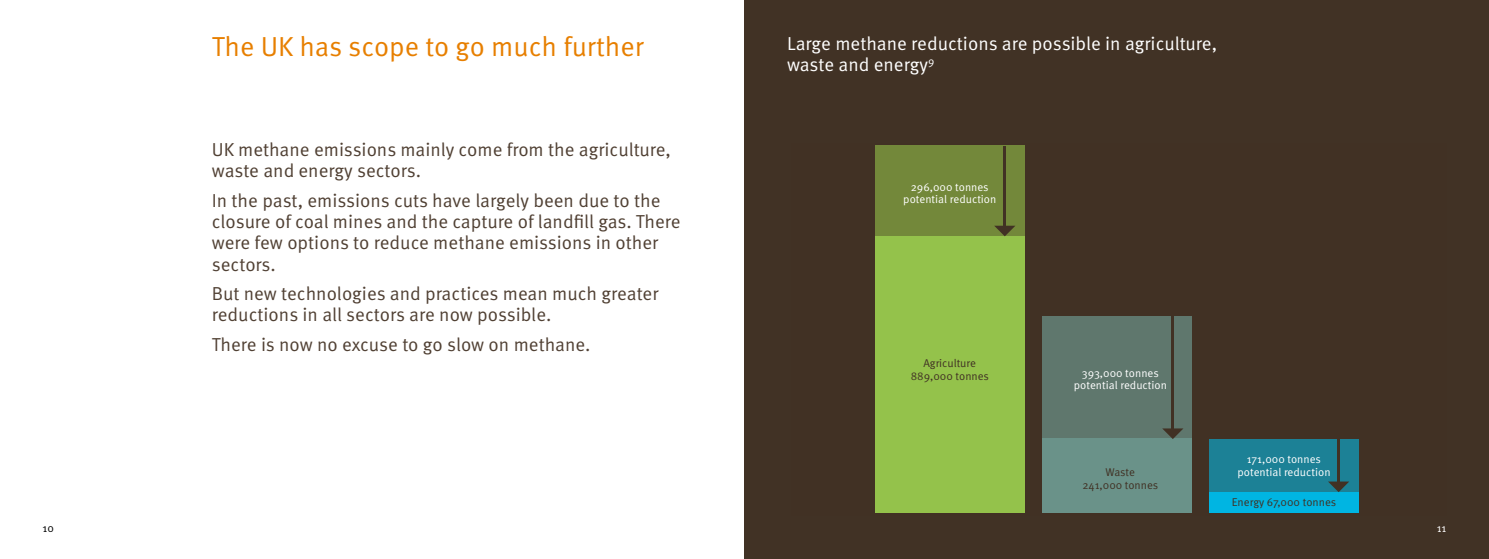
<style>
.page{position:relative;width:1489px;height:559px;background:#fff}
.page>*{position:absolute;margin:0;border:0;box-sizing:border-box;transform-origin:0 0}
.t1{font:27.5px "Meta Pro Norm";color:#e77f00}
.t2{font:18.75px/21.2px "Meta Pro Norm";color:#504033}
.t3{font:18.75px/21.2px "Meta Pro Norm";color:#fff}
.t4{font:11.25px/12.5px "Meta Pro Norm";color:#fff;text-align:center}
.t5{font:11.25px/12.5px "Meta Pro Norm";color:#413124;text-align:center}
.t6{font:11.25px "Meta Pro Norm";color:#000}
</style>
<div class="page">
<div style="left:744px;top:0;width:744px;height:558px;background:#413225"></div>
<div style="left:1209px;top:438px;width:149px;height:53px;background:#1c8196"></div>
<div style="left:1209px;top:491px;width:149px;height:21px;background:#00b5e2"></div>
<div style="left:1042px;top:316px;width:149px;height:122px;background:#5f776d"></div>
<div style="left:1042px;top:437px;width:149px;height:75px;background:#6a9289"></div>
<div style="left:875px;top:145px;width:149px;height:92px;background:#73883a"></div>
<div style="left:875px;top:237px;width:149px;height:275px;background:#94c24b"></div>
<hr style="left:1003px;top:146px;width:3px;height:81px;background:#413124">
<svg style="left:994px;top:225px;width:21px;height:11px"></svg>
<hr style="left:1171px;top:316px;width:2px;height:113px;background:#413124">
<svg style="left:1162px;top:428px;width:21px;height:10px"></svg>
<hr style="left:1337px;top:437px;width:2px;height:45px;background:#413124">
<svg style="left:1328px;top:481px;width:21px;height:10px"></svg>
<h1 class="t1" style="left:212px;top:26px;width:433px">The UK has scope to go much further</h1>
<p class="t2" style="left:212px;top:138px;width:460px">UK methane emissions mainly come from the agriculture, waste and energy sectors.</p>
<p class="t2" style="left:212px;top:188px;width:470px">In the past, emissions cuts have largely been due to the closure of coal mines and the capture of landfill gas. There were few options to reduce methane emissions in other sectors.</p>
<p class="t2" style="left:212px;top:281px;width:448px">But new technologies and practices mean much greater reductions in all sectors are now possible.</p>
<p class="t2" style="left:212px;top:332px;width:380px">There is now no excuse to go slow on methane.</p>
<p class="t3" style="left:787px;top:31px;width:431px">Large methane reductions are possible in agriculture, waste and energy<sup>9</sup></p>
<p class="t4" style="left:903px;top:180px;width:95px">296,000 tonnes potential reduction</p>
<p class="t5" style="left:910px;top:356px;width:80px">Agriculture<br>889,000 tonnes</p>
<p class="t4" style="left:1073px;top:365px;width:95px">393,000 tonnes potential reduction</p>
<p class="t4" style="left:1246px;top:451px;width:76px">171,000 tonnes</p>
<p class="t5" style="left:1105px;top:465px;width:31px">Waste</p>
<p class="t4" style="left:1237px;top:464px;width:95px">potential reduction</p>
<p class="t5" style="left:1082px;top:477px;width:77px">241,000 tonnes</p>
<p class="t5" style="left:1231px;top:495px;width:106px">Energy 67,000 tonnes</p>
<p class="t6" style="left:43px;top:519px;width:13px">10</p>
<p class="t4" style="left:1436px;top:520px;width:11px">11</p>
</div>
